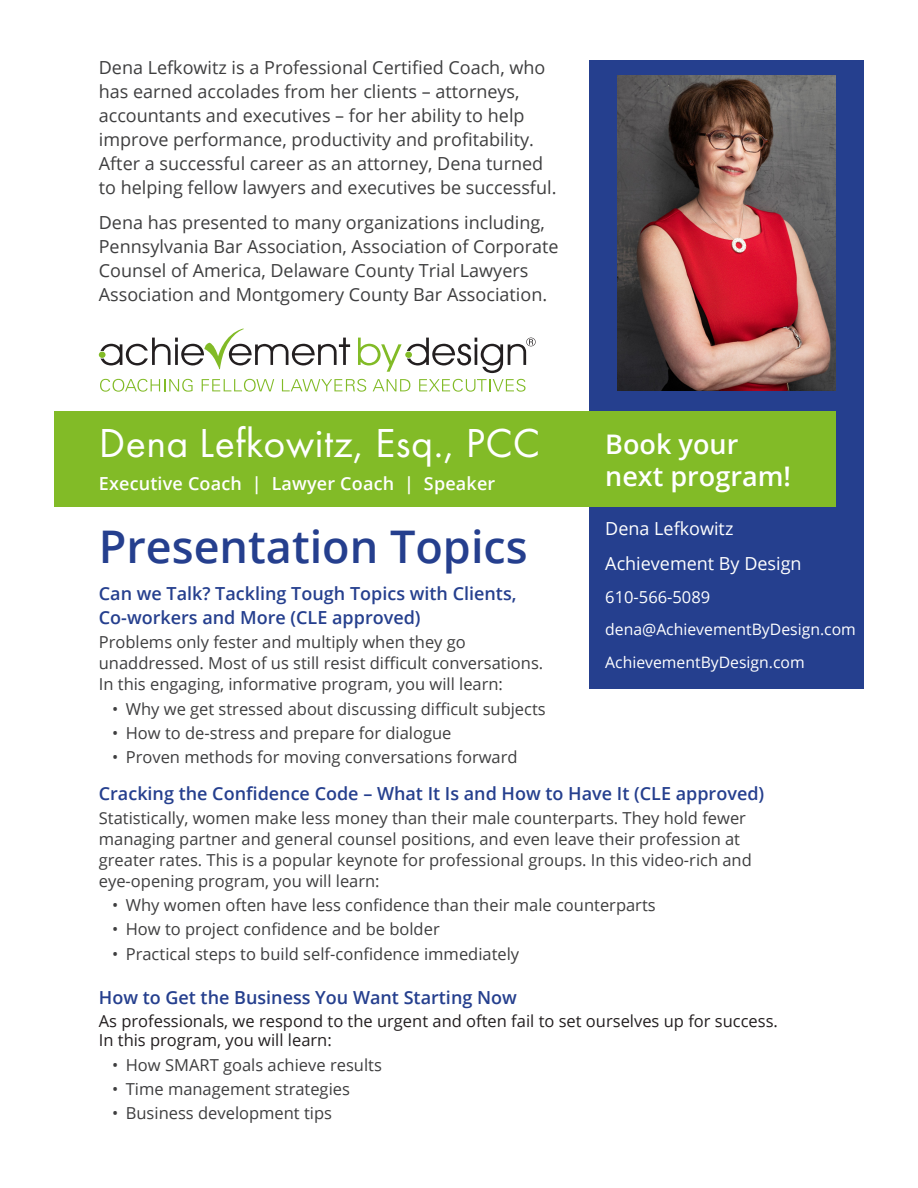
<style>
.page{position:relative;width:918px;height:1188px;background:#fff}
.page>*{position:absolute;margin:0;border:0;box-sizing:border-box;transform-origin:0 0}
.t1{font:600 45px "Open Sans";color:#253f8e}
.t2{font:42px "Futura PT";letter-spacing:.01em;color:#fff}
.t3{font:600 27px/32.4px "Open Sans";color:#fff}
.t4{font:18px/24px "Open Sans";color:#3e3e3f}
.t5{font:600 18px/24px "Open Sans";color:#253f8e}
.t6{font:600 18px "Open Sans";letter-spacing:.01em;color:#fff}
.t7{font:18px "Open Sans";color:#fff}
.copy{font:16.5px/21px "Open Sans";color:#3e3e3f}
.t8{font:16.5px/19.8px "Open Sans";color:#231f20}
.t9{font:16.5px "Open Sans";color:#fff}
.t10{font:15.75px "Open Sans";color:#fff}
</style>
<div class="page">
<div style="left:590px;top:60px;width:274px;height:629px;background:#253f8e"></div>
<img style="left:618px;top:76px;width:218px;height:315px">
<svg style="left:100px;top:328px;width:250px;height:41px"></svg>
<svg style="left:358px;top:338px;width:178px;height:35px"></svg>
<svg style="left:100px;top:379px;width:93px;height:13px"></svg>
<svg style="left:202px;top:379px;width:72px;height:13px"></svg>
<svg style="left:282px;top:379px;width:84px;height:13px"></svg>
<svg style="left:373px;top:379px;width:37px;height:12px"></svg>
<svg style="left:419px;top:379px;width:107px;height:13px"></svg>
<div style="left:54px;top:412px;width:782px;height:95px;background:#82bb27"></div>
<p class="t4" style="left:99px;top:55px;width:459px">Dena Lefkowitz is a Professional Certified Coach, who has earned accolades from her clients – attorneys, accountants and executives – for her ability to help improve performance, productivity and profitability.<br>After a successful career as an attorney, Dena turned to helping fellow lawyers and executives be successful.</p>
<p class="t4" style="left:99px;top:210px;width:461px">Dena has presented to many organizations including, Pennsylvania Bar Association, Association of Corporate Counsel of America, Delaware County Trial Lawyers Association and Montgomery County Bar Association.</p>
<p class="t2" style="left:99px;top:418px;width:443px">Dena Lefkowitz, Esq., PCC</p>
<p class="t6" style="left:99px;top:472px;width:398px">Executive Coach | Lawyer Coach | Speaker</p>
<p class="t1" style="left:99px;top:515px;width:430px">Presentation Topics</p>
<p class="t5" style="left:99px;top:581px;width:419px">Can we Talk? Tackling Tough Topics with Clients,<br>Co-workers and More (CLE approved)</p>
<p class="copy" style="left:99px;top:631px;width:446px">Problems only fester and multiply when they go unaddressed. Most of us still resist difficult conversations.<br>In this engaging, informative program, you will learn:</p>
<p class="copy" style="left:112px;top:698px;width:435px">• Why we get stressed about discussing difficult subjects</p>
<p class="copy" style="left:112px;top:722px;width:341px">• How to de-stress and prepare for dialogue</p>
<p class="copy" style="left:112px;top:746px;width:407px">• Proven methods for moving conversations forward</p>
<p class="t3" style="left:605px;top:427px;width:187px">Book your next program!</p>
<p class="t7" style="left:605px;top:516px;width:130px">Dena Lefkowitz</p>
<p class="t7" style="left:605px;top:551px;width:198px">Achievement By Design</p>
<p class="t9" style="left:605px;top:586px;width:107px">610-566-5089</p>
<p class="t10" style="left:605px;top:619px;width:252px">dena@AchievementByDesign.com</p>
<p class="t10" style="left:605px;top:651px;width:201px">AchievementByDesign.com</p>
<p class="t5" style="left:99px;top:781px;width:667px">Cracking the Confidence Code – What It Is and How to Have It (CLE approved)</p>
<p class="copy" style="left:99px;top:807px;width:655px">Statistically, women make less money than their male counterparts. They hold fewer managing partner and general counsel positions, and even leave their profession at greater rates. This is a popular keynote for professional groups. In this video-rich and eye-opening program, you will learn:</p>
<p class="copy" style="left:112px;top:894px;width:545px">• Why women often have less confidence than their male counterparts</p>
<p class="copy" style="left:112px;top:919px;width:329px">• How to project confidence and be bolder</p>
<p class="copy" style="left:112px;top:943px;width:408px">• Practical steps to build self-confidence immediately</p>
<p class="t5" style="left:99px;top:985px;width:420px">How to Get the Business You Want Starting Now</p>
<p class="t8" style="left:99px;top:1010px;width:681px">As professionals, we respond to the urgent and often fail to set ourselves up for success.<br>In this program, you will learn:</p>
<p class="copy" style="left:112px;top:1054px;width:271px">• How SMART goals achieve results</p>
<p class="copy" style="left:112px;top:1078px;width:239px">• Time management strategies</p>
<p class="copy" style="left:112px;top:1102px;width:221px">• Business development tips</p>
</div>
